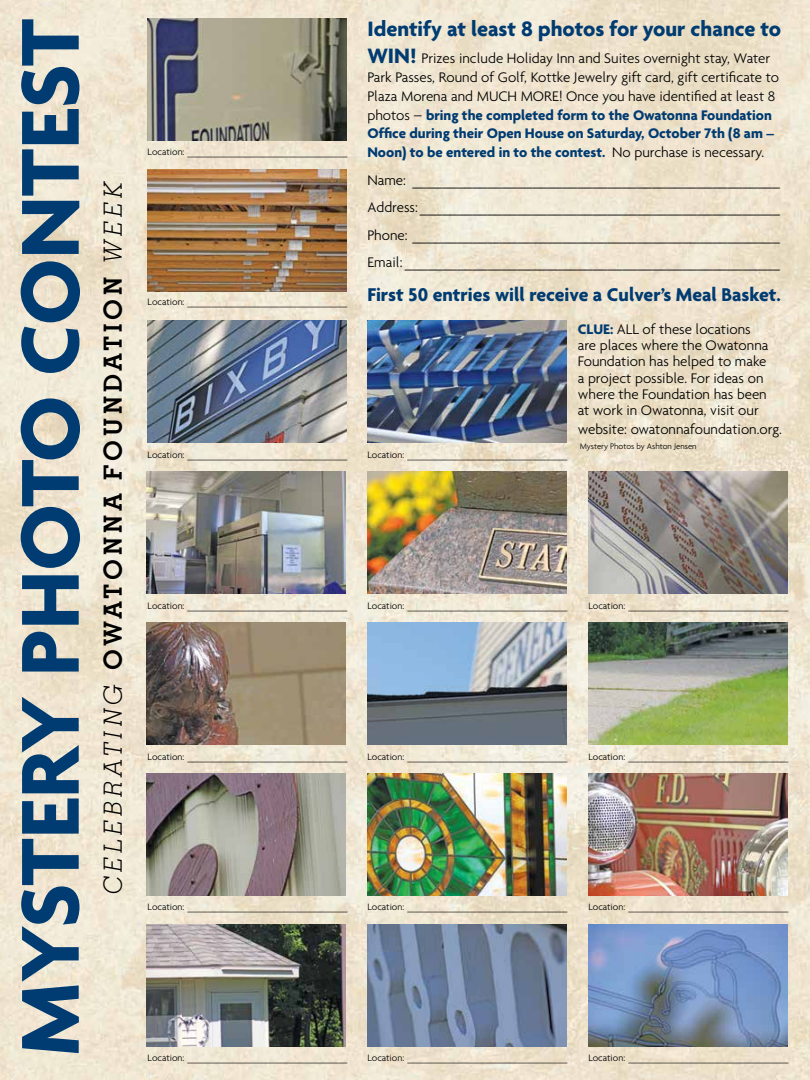
<style>
.page{position:relative;width:810px;height:1080px;background:#fff}
.page>*{position:absolute;margin:0;border:0;box-sizing:border-box;transform-origin:0 0}
.t1{font:700 88.75px "Agenda";color:#003b71}
.t2{font:700 25px "Memphis";letter-spacing:.15em;color:#000}
.t3{font:700 22.5px "Agenda";color:#003b71}
.t4{font:700 20px "Agenda";color:#003b71}
.t5{font:300 15px/18.8px "Agenda";color:#000}
.t6{font:300 10px "Agenda";color:#000}
.t7{font:300 8.75px "Agenda";color:#000}
.s1{font-weight:300;font-style:italic}
.s2{font-weight:700;font-size:22.5px;color:#003b71}
.s3{font-weight:700;color:#003b71}
</style>
<div class="page">
<img style="left:0;top:0;width:810px;height:1080px">
<img style="left:367px;top:623px;width:200px;height:121px">
<img style="left:367px;top:472px;width:200px;height:121px">
<img style="left:588px;top:472px;width:200px;height:121px">
<img style="left:148px;top:321px;width:199px;height:121px">
<img style="left:146px;top:623px;width:200px;height:121px">
<img style="left:146px;top:472px;width:200px;height:121px">
<img style="left:588px;top:623px;width:200px;height:121px">
<img style="left:367px;top:925px;width:200px;height:121px">
<img style="left:146px;top:774px;width:200px;height:121px">
<img style="left:367px;top:774px;width:200px;height:121px">
<img style="left:588px;top:774px;width:200px;height:121px">
<img style="left:148px;top:19px;width:199px;height:121px">
<img style="left:146px;top:925px;width:200px;height:121px">
<img style="left:367px;top:321px;width:200px;height:121px">
<img style="left:588px;top:925px;width:200px;height:121px">
<img style="left:148px;top:170px;width:199px;height:121px">
<h1 class="t1" style="left:-4px;top:1056px;width:1039px;rotate:-90deg">MYSTERY PHOTO CONTEST</h1>
<h2 class="t2" style="left:97px;top:894px;width:714px;rotate:-90deg"><span class="s1">CELEBRATING</span> OWATONNA FOUNDATION <span class="s1">WEEK</span></h2>
<p class="t6" style="left:148px;top:146px;width:202px">Location: ________________________________</p>
<p class="t6" style="left:148px;top:296px;width:202px">Location: ________________________________</p>
<h3 class="t3" style="left:367px;top:15px;width:415px">Identify at least 8 photos for your chance to</h3>
<p class="t5" style="left:367px;top:49px;width:413px"><span class="s2">WIN!</span> Prizes include Holiday Inn and Suites overnight stay, Water Park Passes, Round of Golf, Kottke Jewelry gift card, gift certificate to Plaza Morena and MUCH MORE! Once you have identified at least 8 photos – <span class="s3">bring the completed form to the Owatonna Foundation Office during their Open House on Saturday, October 7th (8 am – Noon) to be entered in to the contest.</span> No purchase is necessary.</p>
<p class="t5" style="left:367px;top:166px;width:414px;line-height:27.5px;text-align:justify">Name: _________________________________________________ Address: ________________________________________________ Phone: _________________________________________________ Email: __________________________________________________</p>
<h3 class="t4" style="left:367px;top:282px;width:415px">First 50 entries will receive a Culver’s Meal Basket.</h3>
<p class="t5" style="left:578px;top:321px;width:192px;line-height:16.2px"><span class="s3">CLUE:</span> ALL of these locations are places where the Owatonna<br>Foundation has helped to make a project possible. For ideas on where the Foundation has been at work in Owatonna, visit our</p>
<p class="t5" style="left:578px;top:420px;width:206px">website: owatonnafoundation.org.</p>
<p class="t6" style="left:148px;top:449px;width:202px">Location: ________________________________</p>
<p class="t6" style="left:367px;top:449px;width:201px">Location: ________________________________</p>
<p class="t7" style="left:580px;top:441px;width:118px">Mystery Photos by Ashton Jensen</p>
<p class="t6" style="left:148px;top:600px;width:202px">Location: ________________________________</p>
<p class="t6" style="left:367px;top:600px;width:201px">Location: ________________________________</p>
<p class="t6" style="left:588px;top:600px;width:201px">Location: ________________________________</p>
<p class="t6" style="left:148px;top:751px;width:202px">Location: ________________________________</p>
<p class="t6" style="left:367px;top:751px;width:201px">Location: ________________________________</p>
<p class="t6" style="left:588px;top:751px;width:201px">Location: ________________________________</p>
<p class="t6" style="left:148px;top:901px;width:202px">Location: ________________________________</p>
<p class="t6" style="left:367px;top:901px;width:201px">Location: ________________________________</p>
<p class="t6" style="left:588px;top:901px;width:201px">Location: ________________________________</p>
<p class="t6" style="left:148px;top:1052px;width:202px">Location: ________________________________</p>
<p class="t6" style="left:367px;top:1052px;width:201px">Location: ________________________________</p>
<p class="t6" style="left:588px;top:1052px;width:201px">Location: ________________________________</p>
</div>
